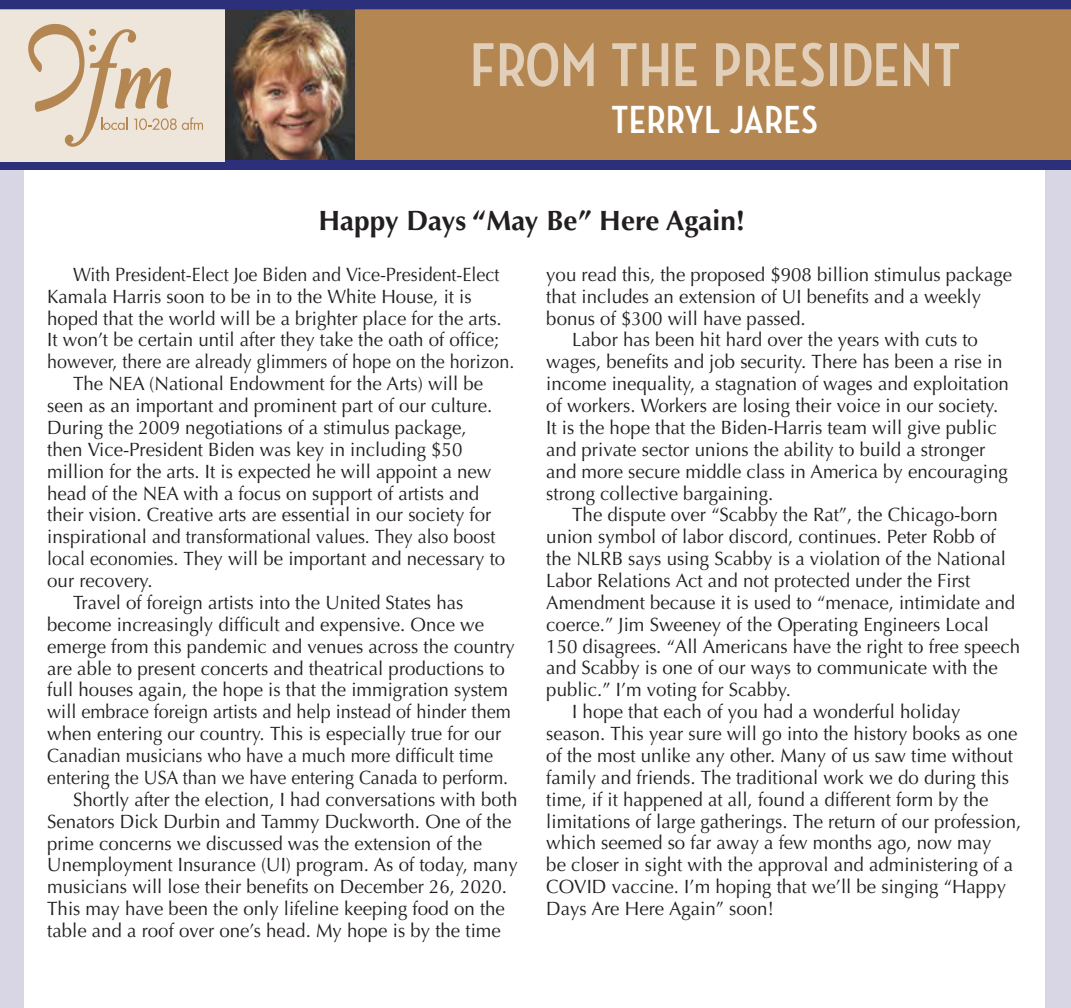
<style>
.page{position:relative;width:1071px;height:1008px;background:#fff}
.page>*{position:absolute;margin:0;border:0;box-sizing:border-box;transform-origin:0 0}
.t1{font:700 63px "Neutraface Condensed";letter-spacing:.02em;color:#e2cfb9}
.t2{font:700 39.9px "Neutraface Condensed";letter-spacing:.02em;color:#fff}
.t3{font:700 28px "Optima";color:#231f20}
.t4{font:19.25px "Optima";color:#231f20}
.t5{font:19.25px "Optima";color:#231f20;scale:.93 1}
.t6{font:19.25px "Optima";color:#231f20;scale:.94 1}
</style>
<div class="page">
<div style="left:0;top:102px;width:24px;height:906px;background:#d8d6e4"></div>
<div style="left:1046px;top:102px;width:25px;height:906px;background:#d8d6e4"></div>
<div style="left:354px;top:9px;width:717px;height:153px;background:#b48651"></div>
<img style="left:225px;top:9px;width:130px;height:152px">
<div style="left:0;top:161px;width:1071px;height:9px;background:#2c2f79"></div>
<div style="left:0;top:9px;width:225px;height:153px;background:#efe6db"></div>
<svg style="left:28px;top:23px;width:175px;height:124px"></svg>
<div style="left:0;top:0;width:1071px;height:9px;background:#2c2f79"></div>
<h1 class="t1" style="left:470px;top:29px;width:492px">FROM THE PRESIDENT</h1>
<h2 class="t2" style="left:611px;top:97px;width:208px">TERRYL JARES</h2>
<h3 class="t3" style="left:318px;top:205px;width:428px">Happy Days “May Be” Here Again!</h3>
<p class="t5" style="left:73px;top:263px;width:460px">With President-Elect Joe Biden and Vice-President-Elect</p>
<p class="t4" style="left:47px;top:285px;width:426px">Kamala Harris soon to be in to the White House, it is</p>
<p class="t4" style="left:47px;top:307px;width:456px">hoped that the world will be a brighter place for the arts.</p>
<p class="t4" style="left:47px;top:329px;width:454px">It won’t be certain until after they take the oath of office;</p>
<p class="t5" style="left:47px;top:351px;width:504px">however, there are already glimmers of hope on the horizon.</p>
<p class="t4" style="left:73px;top:373px;width:411px">The NEA (National Endowment for the Arts) will be</p>
<p class="t4" style="left:47px;top:394px;width:447px">seen as an important and prominent part of our culture.</p>
<p class="t4" style="left:47px;top:416px;width:421px">During the 2009 negotiations of a stimulus package,</p>
<p class="t4" style="left:47px;top:438px;width:417px">then Vice-President Biden was key in including $50</p>
<p class="t4" style="left:47px;top:460px;width:446px">million for the arts. It is expected he will appoint a new</p>
<p class="t4" style="left:47px;top:482px;width:434px">head of the NEA with a focus on support of artists and</p>
<p class="t4" style="left:47px;top:504px;width:446px">their vision. Creative arts are essential in our society for</p>
<p class="t4" style="left:47px;top:526px;width:450px">inspirational and transformational values. They also boost</p>
<p class="t5" style="left:47px;top:548px;width:494px">local economies. They will be important and necessary to</p>
<p class="t4" style="left:47px;top:569px;width:107px">our recovery.</p>
<p class="t4" style="left:73px;top:591px;width:392px">Travel of foreign artists into the United States has</p>
<p class="t4" style="left:47px;top:613px;width:438px">become increasingly difficult and expensive. Once we</p>
<p class="t4" style="left:47px;top:635px;width:469px">emerge from this pandemic and venues across the country</p>
<p class="t4" style="left:47px;top:657px;width:459px">are able to present concerts and theatrical productions to</p>
<p class="t4" style="left:47px;top:679px;width:462px">full houses again, the hope is that the immigration system</p>
<p class="t6" style="left:47px;top:701px;width:495px">will embrace foreign artists and help instead of hinder them</p>
<p class="t4" style="left:47px;top:723px;width:456px">when entering our country. This is especially true for our</p>
<p class="t5" style="left:47px;top:744px;width:481px">Canadian musicians who have a much more difficult time</p>
<p class="t5" style="left:47px;top:766px;width:497px">entering the USA than we have entering Canada to perform.</p>
<p class="t4" style="left:73px;top:788px;width:446px">Shortly after the election, I had conversations with both</p>
<p class="t4" style="left:47px;top:810px;width:466px">Senators Dick Durbin and Tammy Duckworth. One of the</p>
<p class="t4" style="left:47px;top:832px;width:436px">prime concerns we discussed was the extension of the</p>
<p class="t4" style="left:47px;top:854px;width:472px">Unemployment Insurance (UI) program. As of today, many</p>
<p class="t4" style="left:47px;top:876px;width:461px">musicians will lose their benefits on December 26, 2020.</p>
<p class="t4" style="left:47px;top:898px;width:459px">This may have been the only lifeline keeping food on the</p>
<p class="t4" style="left:47px;top:919px;width:455px">table and a roof over one’s head. My hope is by the time</p>
<p class="t4" style="left:546px;top:263px;width:468px">you read this, the proposed $908 billion stimulus package</p>
<p class="t4" style="left:546px;top:285px;width:436px">that includes an extension of UI benefits and a weekly</p>
<p class="t4" style="left:546px;top:307px;width:261px">bonus of $300 will have passed.</p>
<p class="t4" style="left:572px;top:329px;width:407px">Labor has been hit hard over the years with cuts to</p>
<p class="t4" style="left:546px;top:351px;width:458px">wages, benefits and job security. There has been a rise in</p>
<p class="t4" style="left:546px;top:372px;width:464px">income inequality, a stagnation of wages and exploitation</p>
<p class="t4" style="left:546px;top:394px;width:454px">of workers. Workers are losing their voice in our society.</p>
<p class="t4" style="left:546px;top:416px;width:452px">It is the hope that the Biden-Harris team will give public</p>
<p class="t4" style="left:546px;top:438px;width:441px">and private sector unions the ability to build a stronger</p>
<p class="t4" style="left:546px;top:460px;width:463px">and more secure middle class in America by encouraging</p>
<p class="t4" style="left:546px;top:482px;width:228px">strong collective bargaining.</p>
<p class="t4" style="left:572px;top:504px;width:427px">The dispute over “Scabby the Rat”, the Chicago-born</p>
<p class="t4" style="left:546px;top:526px;width:451px">union symbol of labor discord, continues. Peter Robb of</p>
<p class="t4" style="left:546px;top:547px;width:461px">the NLRB says using Scabby is a violation of the National</p>
<p class="t4" style="left:546px;top:569px;width:426px">Labor Relations Act and not protected under the First</p>
<p class="t4" style="left:546px;top:591px;width:471px">Amendment because it is used to “menace, intimidate and</p>
<p class="t4" style="left:546px;top:613px;width:444px">coerce.” Jim Sweeney of the Operating Engineers Local</p>
<p class="t4" style="left:546px;top:635px;width:475px">150 disagrees. “All Americans have the right to free speech</p>
<p class="t4" style="left:546px;top:657px;width:453px">and Scabby is one of our ways to communicate with the</p>
<p class="t4" style="left:546px;top:679px;width:246px">public.” I’m voting for Scabby.</p>
<p class="t4" style="left:572px;top:700px;width:390px">I hope that each of you had a wonderful holiday</p>
<p class="t4" style="left:546px;top:722px;width:473px">season. This year sure will go into the history books as one</p>
<p class="t4" style="left:546px;top:744px;width:468px">of the most unlike any other. Many of us saw time without</p>
<p class="t4" style="left:546px;top:766px;width:464px">family and friends. The traditional work we do during this</p>
<p class="t4" style="left:546px;top:788px;width:444px">time, if it happened at all, found a different form by the</p>
<p class="t4" style="left:546px;top:810px;width:476px">limitations of large gatherings. The return of our profession,</p>
<p class="t4" style="left:546px;top:832px;width:447px">which seemed so far away a few months ago, now may</p>
<p class="t4" style="left:546px;top:854px;width:469px">be closer in sight with the approval and administering of a</p>
<p class="t4" style="left:546px;top:875px;width:461px">COVID vaccine. I’m hoping that we’ll be singing “Happy</p>
<p class="t4" style="left:546px;top:897px;width:229px">Days Are Here Again” soon!</p>
</div>
